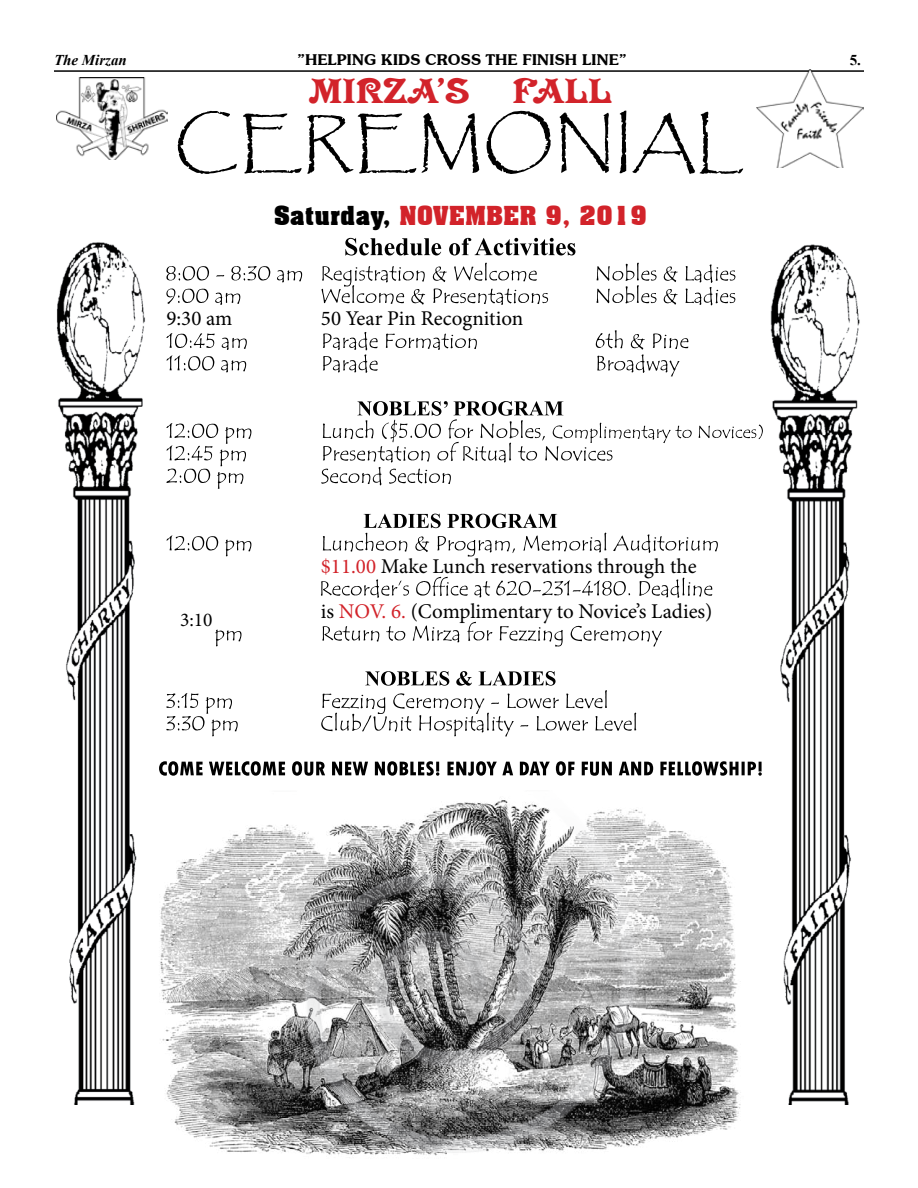
<style>
.page{position:relative;width:918px;height:1188px;background:#fff}
.page>*{position:absolute;margin:0;border:0;box-sizing:border-box;transform-origin:0 0}
.t1{font:36.6px "Victorian D";color:#d2232a;scale:1.19 1}
.t2{font:700 25.5px "Aachen BT";color:#d2232a}
.t3{font:21px/45px "Minion Pro";letter-spacing:-.005em;color:#000}
.t4{font:19.5px "Minion Pro";color:#000}
.t5{font:600 15px "Souvenir IT Cby BT";color:#000}
.t6{font:italic 700 15px "Times New Roman";color:#000}
.t7{font:700 15px "Times New Roman";color:#000}
.s1{color:#000}
.s2{color:#d2232a}
</style>
<div class="page">
<hr style="left:54px;top:70px;width:810px;height:2px;background:#000">
<svg style="left:178px;top:110px;width:565px;height:64px"></svg>
<svg style="left:345px;top:238px;width:230px;height:18px"></svg>
<svg style="left:166px;top:263px;width:569px;height:42px"></svg>
<svg style="left:166px;top:330px;width:522px;height:46px"></svg>
<svg style="left:166px;top:401px;width:597px;height:88px"></svg>
<svg style="left:166px;top:514px;width:552px;height:133px"></svg>
<svg style="left:166px;top:671px;width:470px;height:65px"></svg>
<svg style="left:159px;top:761px;width:603px;height:15px"></svg>
<img style="left:160px;top:800px;width:581px;height:358px">
<img style="left:56px;top:242px;width:89px;height:863px">
<img style="left:770px;top:244px;width:90px;height:861px">
<img style="left:56px;top:77px;width:111px;height:83px">
<img style="left:757px;top:70px;width:107px;height:98px">
<div style="left:152px;top:612px;width:61px;height:34px;background:#fff"></div>
<p class="t6" style="left:54px;top:50px;width:74px">The Mirzan</p>
<p class="t5" style="left:297px;top:51px;width:331px">”HELPING KIDS CROSS THE FINISH LINE”</p>
<p class="t7" style="left:850px;top:50px;width:13px">5.</p>
<h1 class="t1" style="left:309px;top:73px;width:256px">MIRZA’S FALL</h1>
<p class="t2" style="left:274px;top:199px;width:375px"><span class="s1">Saturday,</span> NOVEMBER 9, 2019</p>
<p class="t3" style="left:166px;top:296px;width:68px">9:30 am</p>
<p class="t3" style="left:321px;top:296px;width:204px">50 Year Pin Recognition</p>
<p class="t4" style="left:180px;top:607px;width:34px">3:10</p>
<p class="t3" style="left:321px;top:544px;width:393px"><span class="s2">$11.00</span> Make Lunch reservations through the is <span class="s2">NOV. 6.</span> (Complimentary to Novice’s Ladies)</p>
</div>
